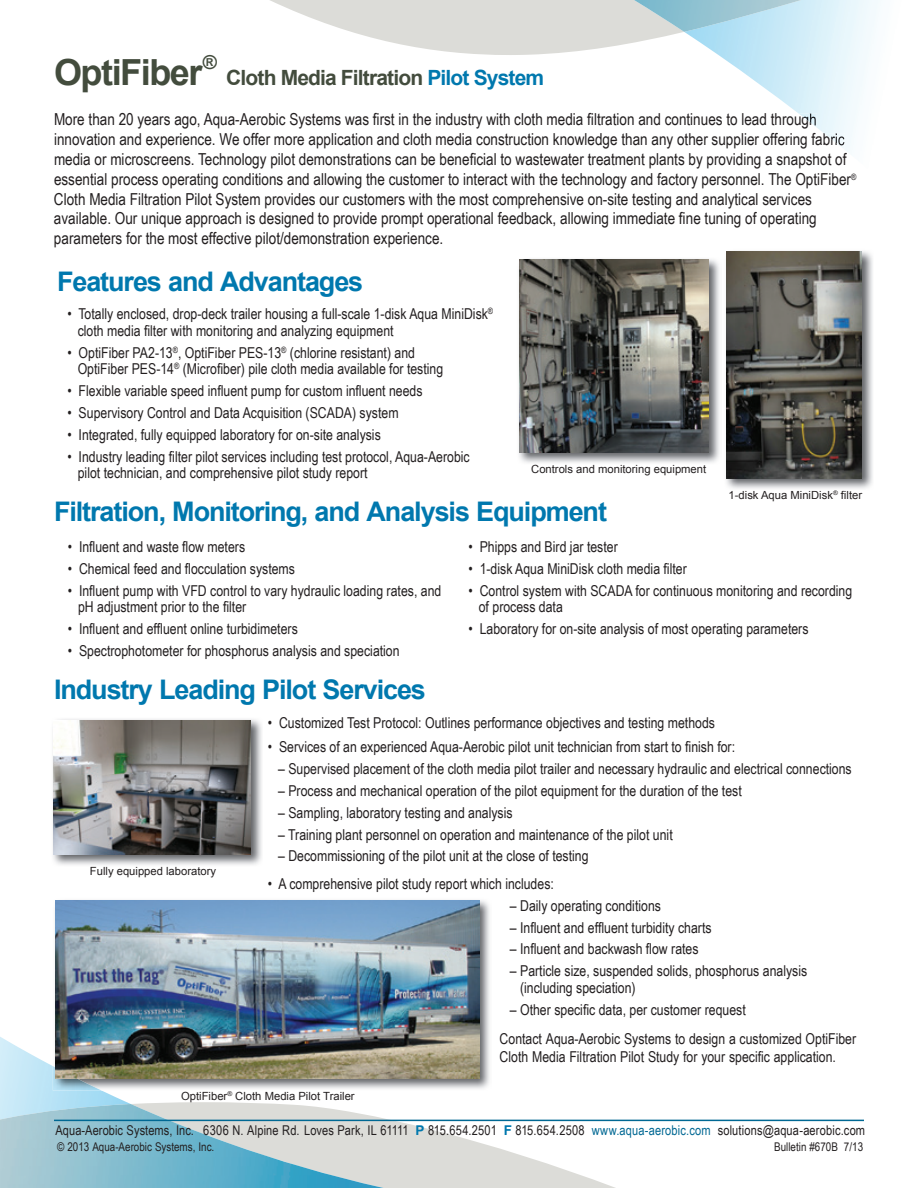
<style>
.page{position:relative;width:918px;height:1188px;background:#fff}
.page>*{position:absolute;margin:0;border:0;box-sizing:border-box;transform-origin:0 0}
.t1{font:700 36px "Arial";letter-spacing:-.04em;color:#434c3d}
.t2{font:700 27px "Arial";letter-spacing:-.04em;color:#0078ae}
.t3{font:700 21px "Arial";letter-spacing:-.04em;color:#434c3d}
.t4{font:16.5px/19.8px "Arial Narrow";color:#231f20}
.t5{font:15px/16.5px "Arial Narrow";color:#231f20}
.t6{font:13.5px "Arial Narrow";letter-spacing:.01em;color:#231f20}
.t7{font:12px "Arial Narrow";color:#231f20}
.t8{font:11.25px "Arial";color:#231f20}
.s1{color:#0078ae}
.s2{font-family:"Arial";font-weight:700;color:#0078ae}
.s3{color:#006893}
</style>
<div class="page">
<svg style="left:136px;top:1102px;width:480px;height:86px"></svg>
<img style="left:0;top:1037px;width:131px;height:67px">
<img style="left:0;top:1104px;width:384px;height:84px">
<hr style="left:54px;top:1120px;width:810px;height:1px;background:#006893">
<svg style="left:270px;top:0;width:412px;height:55px"></svg>
<img style="left:684px;top:0;width:196px;height:152px">
<img style="left:798px;top:113px;width:19px;height:15px">
<img style="left:824px;top:133px;width:21px;height:16px">
<img style="left:634px;top:0;width:167px;height:32px">
<img style="left:519px;top:259px;width:201px;height:204px">
<img style="left:520px;top:260px;width:189px;height:192px">
<img style="left:726px;top:251px;width:147px;height:238px">
<img style="left:727px;top:251px;width:135px;height:227px">
<img style="left:53px;top:900px;width:437px;height:191px">
<img style="left:53px;top:1066px;width:49px;height:25px">
<img style="left:56px;top:901px;width:423px;height:177px">
<img style="left:53px;top:719px;width:209px;height:146px">
<img style="left:53px;top:720px;width:198px;height:134px">
<h1 class="t1" style="left:54px;top:48px;width:165px">OptiFiber<sup>®</sup></h1>
<h3 class="t3" style="left:226px;top:63px;width:320px">Cloth Media Filtration <span class="s1">Pilot System</span></h3>
<p class="t4" style="left:54px;top:109px;width:804px">More than 20 years ago, Aqua-Aerobic Systems was first in the industry with cloth media filtration and continues to lead through innovation and experience. We offer more application and cloth media construction knowledge than any other supplier offering fabric media or microscreens. Technology pilot demonstrations can be beneficial to wastewater treatment plants by providing a snapshot of essential process operating conditions and allowing the customer to interact with the technology and factory personnel. The OptiFiber<sup>® </sup>Cloth Media Filtration Pilot System provides our customers with the most comprehensive on-site testing and analytical services available. Our unique approach is designed to provide prompt operational feedback, allowing immediate fine tuning of operating parameters for the most effective pilot/demonstration experience.</p>
<h2 class="t2" style="left:57px;top:263px;width:308px">Features and Advantages</h2>
<p class="t5" style="left:78px;top:305px;width:417px;text-indent:-10px">• Totally enclosed, drop-deck trailer housing a full-scale 1-disk Aqua MiniDisk<sup>® </sup>cloth media filter with monitoring and analyzing equipment</p>
<p class="t5" style="left:78px;top:344px;width:367px;text-indent:-10px">• OptiFiber PA2-13<sup>®</sup>, OptiFiber PES-13<sup>®</sup> (chlorine resistant) and<br>OptiFiber PES-14<sup>®</sup> (Microfiber) pile cloth media available for testing</p>
<p class="t5" style="left:68px;top:382px;width:357px">• Flexible variable speed influent pump for custom influent needs</p>
<p class="t5" style="left:68px;top:404px;width:333px">• Supervisory Control and Data Acquisition (SCADA) system</p>
<p class="t5" style="left:68px;top:426px;width:315px">• Integrated, fully equipped laboratory for on-site analysis</p>
<p class="t5" style="left:78px;top:448px;width:394px;text-indent:-10px">• Industry leading filter pilot services including test protocol, Aqua-Aerobic pilot technician, and comprehensive pilot study report</p>
<p class="t8" style="left:531px;top:462px;width:177px">Controls and monitoring equipment</p>
<h2 class="t2" style="left:54px;top:494px;width:555px">Filtration, Monitoring, and Analysis Equipment</h2>
<p class="t8" style="left:729px;top:488px;width:135px">1-disk Aqua MiniDisk<sup>®</sup> filter</p>
<p class="t5" style="left:68px;top:538px;width:179px">• Influent and waste flow meters</p>
<p class="t5" style="left:68px;top:560px;width:229px">• Chemical feed and flocculation systems</p>
<p class="t5" style="left:78px;top:582px;width:365px;text-indent:-10px">• Influent pump with VFD control to vary hydraulic loading rates, and pH adjustment prior to the filter</p>
<p class="t5" style="left:68px;top:620px;width:231px">• Influent and effluent online turbidimeters</p>
<p class="t5" style="left:68px;top:642px;width:333px">• Spectrophotometer for phosphorus analysis and speciation</p>
<p class="t5" style="left:469px;top:538px;width:151px">• Phipps and Bird jar tester</p>
<p class="t5" style="left:469px;top:560px;width:220px">• 1-disk Aqua MiniDisk cloth media filter</p>
<p class="t5" style="left:479px;top:582px;width:375px;text-indent:-10px">• Control system with SCADA for continuous monitoring and recording of process data</p>
<p class="t5" style="left:469px;top:620px;width:341px">• Laboratory for on-site analysis of most operating parameters</p>
<h2 class="t2" style="left:54px;top:672px;width:374px">Industry Leading Pilot Services</h2>
<p class="t5" style="left:268px;top:714px;width:449px">• Customized Test Protocol: Outlines performance objectives and testing methods</p>
<p class="t5" style="left:268px;top:738px;width:469px">• Services of an experienced Aqua-Aerobic pilot unit technician from start to finish for:</p>
<p class="t5" style="left:278px;top:760px;width:575px">– Supervised placement of the cloth media pilot trailer and necessary hydraulic and electrical connections</p>
<p class="t5" style="left:278px;top:782px;width:465px">– Process and mechanical operation of the pilot equipment for the duration of the test</p>
<p class="t5" style="left:278px;top:804px;width:236px">– Sampling, laboratory testing and analysis</p>
<p class="t5" style="left:278px;top:825px;width:396px">– Training plant personnel on operation and maintenance of the pilot unit</p>
<p class="t5" style="left:278px;top:847px;width:312px">– Decommissioning of the pilot unit at the close of testing</p>
<p class="t5" style="left:268px;top:875px;width:287px">• A comprehensive pilot study report which includes:</p>
<p class="t5" style="left:510px;top:897px;width:153px">– Daily operating conditions</p>
<p class="t5" style="left:510px;top:918px;width:203px">– Influent and effluent turbidity charts</p>
<p class="t5" style="left:510px;top:940px;width:190px">– Influent and backwash flow rates</p>
<p class="t5" style="left:520px;top:962px;width:289px;text-indent:-10px">– Particle size, suspended solids, phosphorus analysis (including speciation)</p>
<p class="t5" style="left:500px;top:995px;width:358px;line-height:28.8px;text-indent:10px">– Other specific data, per customer request<br>Contact Aqua-Aerobic Systems to design a customized OptiFiber</p>
<p class="t5" style="left:500px;top:1047px;width:338px">Cloth Media Filtration Pilot Study for your specific application.</p>
<p class="t8" style="left:90px;top:864px;width:128px">Fully equipped laboratory</p>
<p class="t8" style="left:181px;top:1089px;width:175px">OptiFiber<sup>®</sup> Cloth Media Pilot Trailer</p>
<p class="t6" style="left:56px;top:1121px;width:811px">Aqua-Aerobic Systems, Inc. 6306 N. Alpine Rd. Loves Park, IL 61111 <span class="s2">P</span> 815.654.2501 <span class="s2">F</span> 815.654.2508 <span class="s3">www.aqua-aerobic.com</span> solutions@aqua-aerobic.com</p>
<p class="t7" style="left:57px;top:1138px;width:159px">© 2013 Aqua-Aerobic Systems, Inc.</p>
<p class="t7" style="left:774px;top:1138px;width:90px">Bulletin #670B 7/13</p>
</div>
